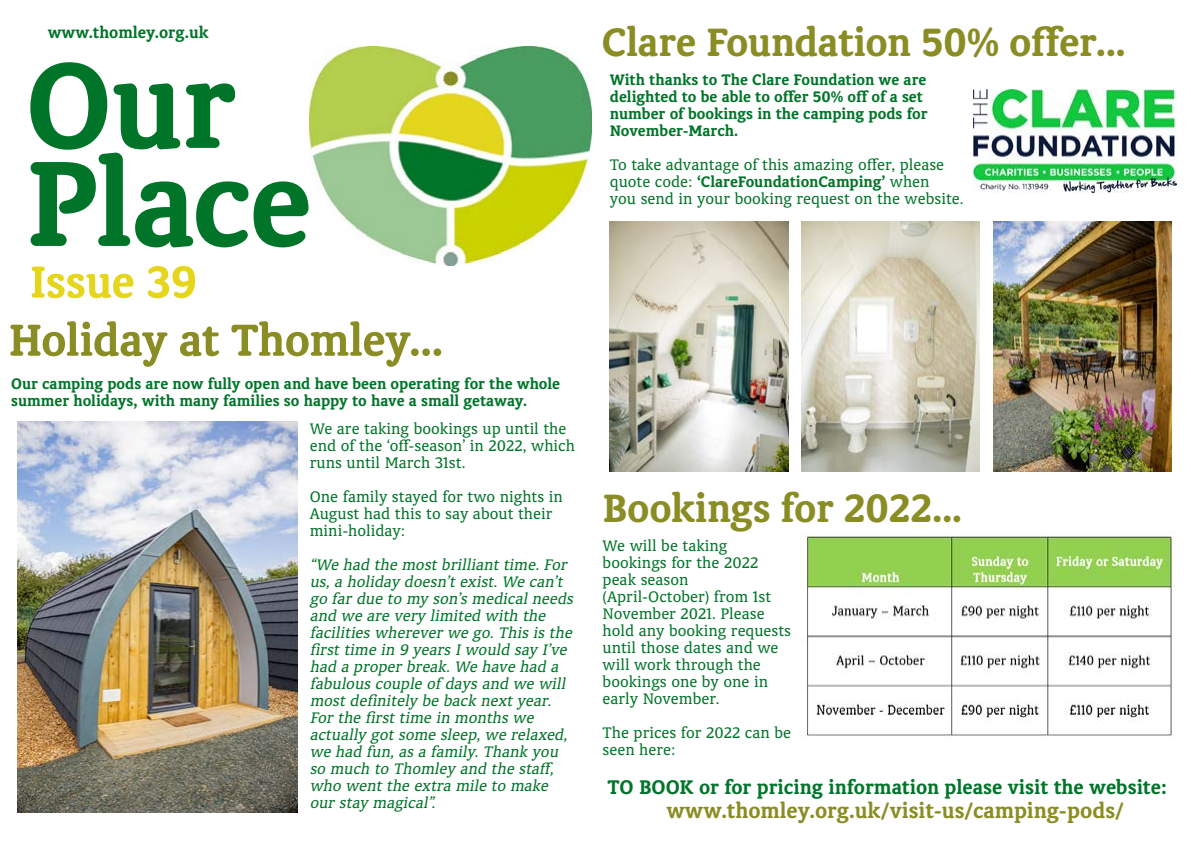
<style>
.page{position:relative;width:1191px;height:842px;background:#fff}
.page>*{position:absolute;margin:0;border:0;box-sizing:border-box;transform-origin:0 0}
.t1{font:700 135px/98px "Classic Round";letter-spacing:-.015em;color:#007529}
.t2{font:700 50px "Classic Round";letter-spacing:-.015em;color:#8a8d24}
.t3{font:700 50px "Classic Round";letter-spacing:-.01em;color:#e5d61d}
.t4{font:700 44px "Classic Round";letter-spacing:-.01em;color:#8a8d24}
.t5{font:700 24px "Classic Round";color:#8a8d24}
.t6{font:700 22px "Classic Round";color:#007529}
.t7{font:700 18px "Classic Round";color:#007529}
.t8{font:17px/17px "Classic Round";color:#007529}
.t9{font:italic 17px/17px "Classic Round";color:#007529}
.t10{font:700 17px/17px "Classic Round";color:#007529}
.s1{font-weight:700}
</style>
<div class="page">
<img style="left:310px;top:47px;width:281px;height:219px">
<img style="left:18px;top:421px;width:280px;height:391px">
<img style="left:610px;top:222px;width:178px;height:249px">
<img style="left:801px;top:222px;width:178px;height:249px">
<img style="left:993px;top:222px;width:178px;height:249px">
<img style="left:801px;top:533px;width:374px;height:204px">
<img style="left:973px;top:89px;width:203px;height:103px">
<p class="t7" style="left:48px;top:22px;width:162px">www.thomley.org.uk</p>
<h1 class="t1" style="left:26px;top:59px;width:288px">Our<br>Place</h1>
<h2 class="t3" style="left:30px;top:255px;width:169px">Issue 39</h2>
<h2 class="t2" style="left:9px;top:313px;width:436px">Holiday at Thomley...</h2>
<p class="t10" style="left:11px;top:375px;width:550px">Our camping pods are now fully open and have been operating for the whole summer holidays, with many families so happy to have a small getaway.</p>
<p class="t8" style="left:310px;top:420px;width:267px">We are taking bookings up until the end of the ‘off-season’ in 2022, which runs until March 31st.</p>
<p class="t8" style="left:310px;top:488px;width:255px">One family stayed for two nights in<br>August had this to say about their mini-holiday:</p>
<p class="t9" style="left:310px;top:556px;width:268px">“We had the most brilliant time. For us, a holiday doesn’t exist. We can’t go far due to my son’s medical needs and we are very limited with the facilities wherever we go. This is the first time in 9 years I would say I’ve had a proper break. We have had a fabulous couple of days and we will most definitely be back next year.<br>For the first time in months we actually got some sleep, we relaxed, we had fun, as a family. Thank you so much to Thomley and the staff, who went the extra mile to make our stay magical”.</p>
<h3 class="t4" style="left:602px;top:18px;width:525px">Clare Foundation 50% offer...</h3>
<p class="t10" style="left:610px;top:71px;width:319px">With thanks to The Clare Foundation we are delighted to be able to offer 50% off of a set number of bookings in the camping pods for November-March.</p>
<p class="t8" style="left:610px;top:156px;width:355px">To take advantage of this amazing offer, please quote code: <span class="s1">‘ClareFoundationCamping’</span> when<br>you send in your booking request on the website.</p>
<h3 class="t4" style="left:602px;top:484px;width:361px">Bookings for 2022...</h3>
<p class="t8" style="left:602px;top:537px;width:190px">We will be taking bookings for the 2022 peak season (April-October) from 1st<br>November 2021. Please hold any booking requests until those dates and we will work through the bookings one by one in early November.</p>
<p class="t8" style="left:602px;top:724px;width:190px">The prices for 2022 can be seen here:</p>
<p class="t6" style="left:607px;top:775px;width:561px">TO BOOK or for pricing information please visit the website:</p>
<h3 class="t5" style="left:666px;top:798px;width:459px">www.thomley.org.uk/visit-us/camping-pods/</h3>
</div>
